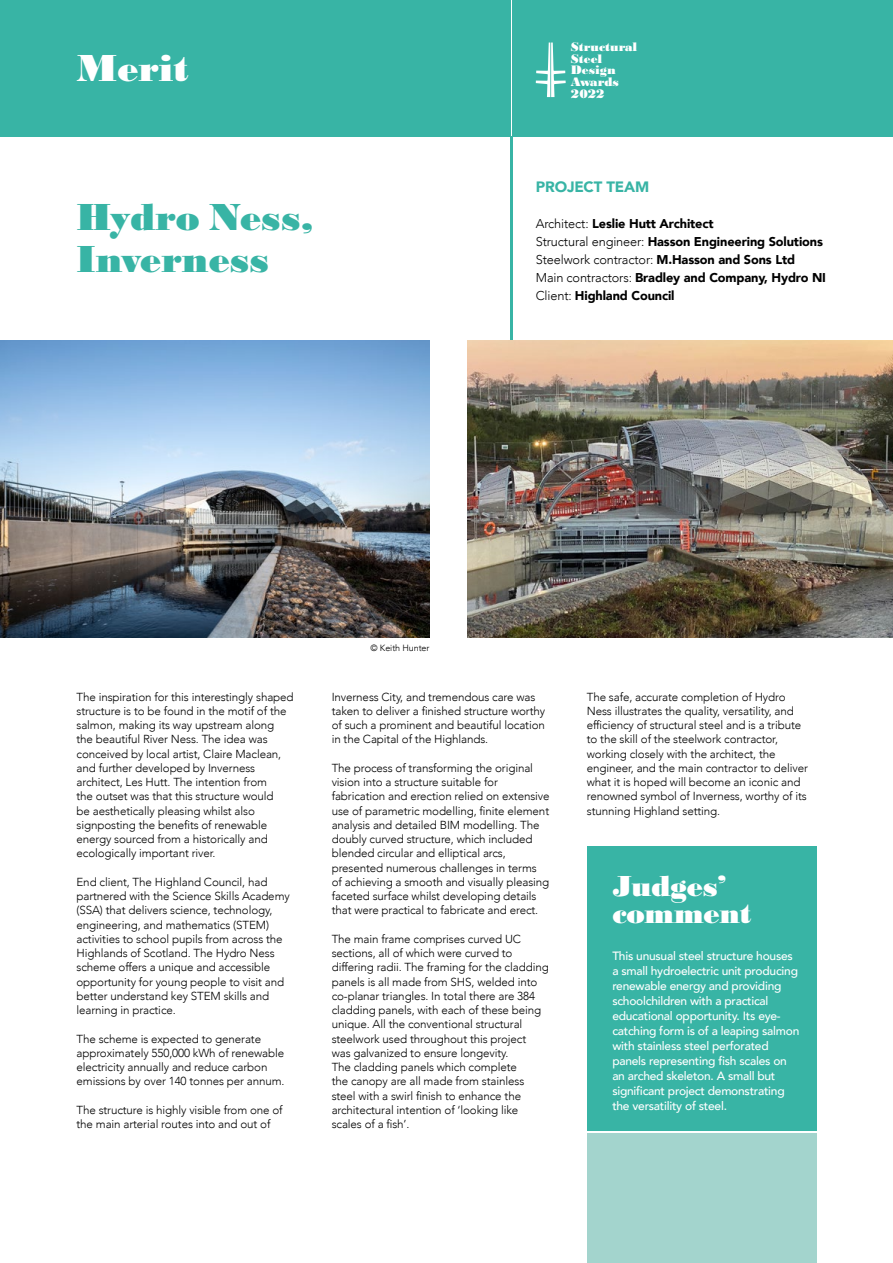
<style>
.page{position:relative;width:893px;height:1263px;background:#fff}
.page>*{position:absolute;margin:0;border:0;box-sizing:border-box;transform-origin:0 0}
.t1{font:700 expanded 39px/42px "Bodoni URW";color:#38b4a5}
.t2{font:700 expanded 39px "Bodoni URW";color:#fff}
.t3{font:700 expanded 30px/27px "Bodoni URW";letter-spacing:-.01em;color:#fff}
.t4{font:900 15px "Avenir";letter-spacing:-.01em;color:#38b4a5}
.t5{font:900 12.75px/18px "Avenir";letter-spacing:-.01em;color:#000}
.t6{font:700 expanded 12.75px/11.7px "Bodoni URW";letter-spacing:-.005em;color:#fff}
.t7{font:500 12px/15px "Avenir";letter-spacing:-.02em;color:#fff}
.t8{font:300 11.7px/14.2px "Avenir";letter-spacing:-.01em;color:#000}
.t9{font:300 9px "Avenir";letter-spacing:-.01em;color:#000}
.s1{font-weight:300}
</style>
<div class="page">
<div style="left:0;top:0;width:510px;height:136px;background:#38b4a5"></div>
<div style="left:512px;top:0;width:381px;height:136px;background:#38b4a5"></div>
<svg style="left:536px;top:43px;width:30px;height:54px"></svg>
<hr style="left:510px;top:136px;width:2px;height:204px;background:#38b4a5">
<div style="left:587px;top:846px;width:229px;height:285px;background:#38b4a5"></div>
<div style="left:587px;top:1133px;width:229px;height:130px;background:#a3d4cd"></div>
<img style="left:468px;top:340px;width:425px;height:298px">
<img style="left:0;top:340px;width:429px;height:298px">
<h1 class="t2" style="left:77px;top:46px;width:114px">Merit</h1>
<h1 class="t1" style="left:77px;top:197px;width:239px">Hydro Ness,<br>Inverness</h1>
<p class="t6" style="left:571px;top:41px;width:68px">Structural<br>Steel<br>Design<br>Awards<br>2022</p>
<p class="t4" style="left:536px;top:174px;width:115px">PROJECT TEAM</p>
<p class="t5" style="left:536px;top:214px;width:292px"><span class="s1">Architect:</span> Leslie Hutt Architect<br><span class="s1">Structural engineer:</span> Hasson Engineering Solutions <span class="s1">Steelwork contractor:</span> M.Hasson and Sons Ltd<br><span class="s1">Main contractors:</span> Bradley and Company, Hydro NI <span class="s1">Client:</span> Highland Council</p>
<p class="t8" style="left:77px;top:689px;width:219px">The inspiration for this interestingly shaped structure is to be found in the motif of the salmon, making its way upstream along the beautiful River Ness. The idea was conceived by local artist, Claire Maclean, and further developed by Inverness architect, Les Hutt. The intention from<br>the outset was that this structure would<br>be aesthetically pleasing whilst also signposting the benefits of renewable energy sourced from a historically and ecologically important river.</p>
<p class="t8" style="left:77px;top:875px;width:215px">End client, The Highland Council, had partnered with the Science Skills Academy (SSA) that delivers science, technology, engineering, and mathematics (STEM) activities to school pupils from across the Highlands of Scotland. The Hydro Ness scheme offers a unique and accessible opportunity for young people to visit and better understand key STEM skills and learning in practice.</p>
<p class="t8" style="left:77px;top:1031px;width:210px">The scheme is expected to generate approximately 550,000 kWh of renewable electricity annually and reduce carbon emissions by over 140 tonnes per annum.</p>
<p class="t8" style="left:77px;top:1103px;width:208px">The structure is highly visible from one of the main arterial routes into and out of</p>
<p class="t9" style="left:371px;top:642px;width:60px">© Keith Hunter</p>
<p class="t8" style="left:332px;top:689px;width:215px">Inverness City, and tremendous care was taken to deliver a finished structure worthy of such a prominent and beautiful location in the Capital of the Highlands.</p>
<p class="t8" style="left:332px;top:761px;width:219px">The process of transforming the original vision into a structure suitable for fabrication and erection relied on extensive use of parametric modelling, finite element analysis and detailed BIM modelling. The doubly curved structure, which included blended circular and elliptical arcs, presented numerous challenges in terms of achieving a smooth and visually pleasing faceted surface whilst developing details that were practical to fabricate and erect.</p>
<p class="t8" style="left:332px;top:932px;width:219px">The main frame comprises curved UC sections, all of which were curved to differing radii. The framing for the cladding panels is all made from SHS, welded into co-planar triangles. In total there are 384 cladding panels, with each of these being unique. All the conventional structural steelwork used throughout this project<br>was galvanized to ensure longevity.<br>The cladding panels which complete<br>the canopy are all made from stainless steel with a swirl finish to enhance the architectural intention of ‘looking like scales of a fish’.</p>
<p class="t8" style="left:587px;top:689px;width:223px">The safe, accurate completion of Hydro Ness illustrates the quality, versatility, and efficiency of structural steel and is a tribute to the skill of the steelwork contractor, working closely with the architect, the engineer, and the main contractor to deliver what it is hoped will become an iconic and renowned symbol of Inverness, worthy of its stunning Highland setting.</p>
<h2 class="t3" style="left:612px;top:873px;width:141px">Judges’ comment</h2>
<p class="t7" style="left:612px;top:948px;width:189px">This unusual steel structure houses a small hydroelectric unit producing renewable energy and providing schoolchildren with a practical educational opportunity. Its eye&shy;catching form is of a leaping salmon with stainless steel perforated panels representing fish scales on an arched skeleton. A small but significant project demonstrating the versatility of steel.</p>
</div>
